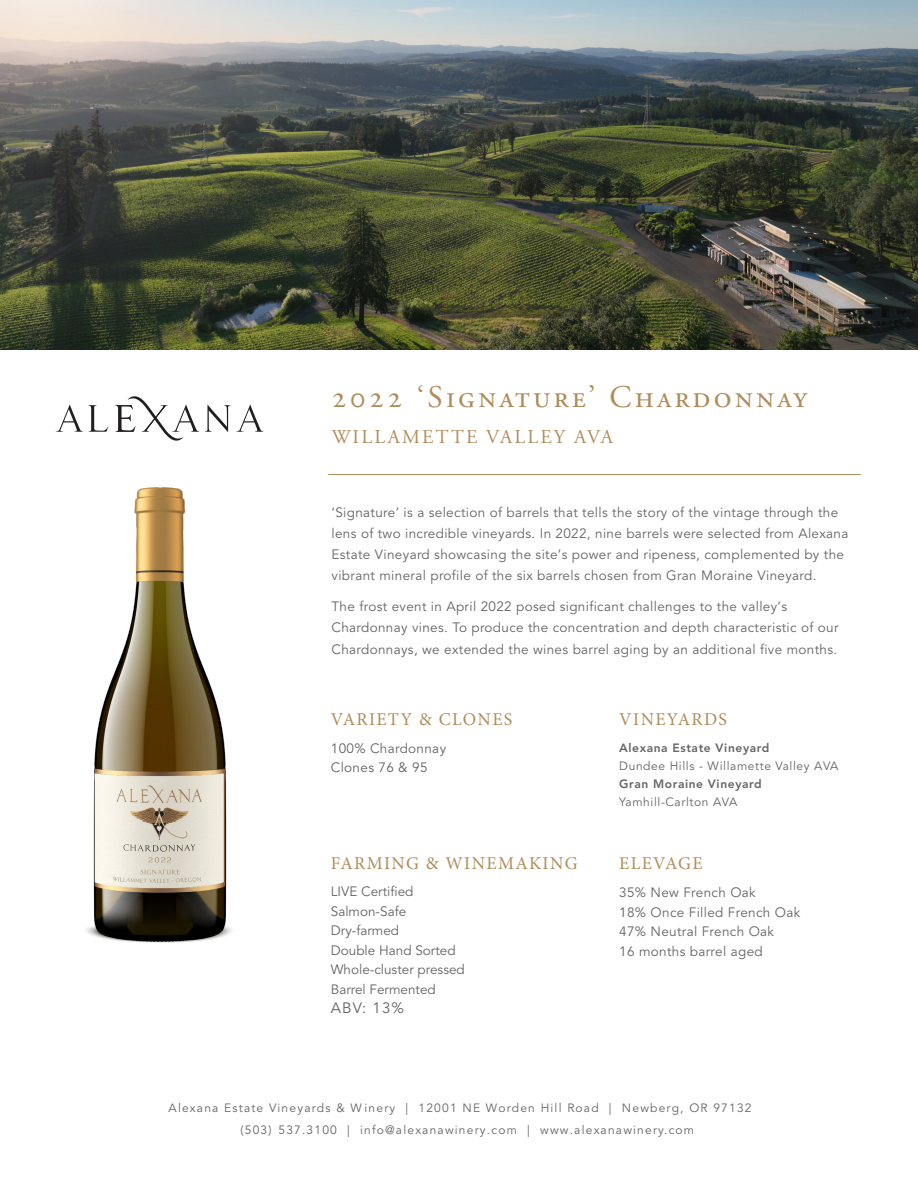
<style>
.page{position:relative;width:918px;height:1188px;background:#fff}
.page>*{position:absolute;margin:0;border:0;box-sizing:border-box;transform-origin:0 0}
.t1{font:31.5px "Adobe Garamond Pro";letter-spacing:.1em;color:#b08c5b}
.t2{font:19.5px "Adobe Garamond Pro";letter-spacing:.115em;color:#b08c5b}
.t3{font:18px "Minion Pro";letter-spacing:.075em;color:#b08c5b}
.t4{font:15px "Avenir";color:#646464}
.Blurb_Body_Text{font:13.5px/21px "Avenir";letter-spacing:.025em;color:#646464}
.Blurb_Body_Text-2{font:13.5px "Avenir";color:#646464}
.t5{font:12px/21.3px "Avenir";letter-spacing:.1em;color:#646464}
.t6{font:12px "Avenir";letter-spacing:.05em;color:#656565}
.t7{font:800 12px "Avenir";letter-spacing:.05em;color:#656565}
.s1{font-family:"Avenir LT Std"}
</style>
<div class="page">
<svg style="left:56px;top:405px;width:52px;height:27px"></svg>
<svg style="left:205px;top:405px;width:58px;height:27px"></svg>
<svg style="left:115px;top:396px;width:84px;height:45px"></svg>
<img style="left:0;top:0;width:918px;height:350px">
<hr style="left:328px;top:474px;width:533px;height:1px;background:#b08c5b">
<img style="left:86px;top:487px;width:146px;height:456px">
<p class="t1" style="left:332px;top:378px;width:477px">2022 ‘Signature’ Chardonnay</p>
<p class="t2" style="left:332px;top:425px;width:283px">WILLAMETTE VALLEY AVA</p>
<p class="Blurb_Body_Text" style="left:332px;top:502px;width:518px">‘Signature’ is a selection of barrels that tells the story of the vintage through the lens of two incredible vineyards. In 2022, nine barrels were selected from Alexana Estate Vineyard showcasing the site’s power and ripeness, complemented by the vibrant mineral profile of the six barrels chosen from Gran Moraine Vineyard.</p>
<p class="Blurb_Body_Text" style="left:332px;top:597px;width:509px">The frost event in April 2022 posed significant challenges to the valley’s<br>Chardonnay vines. To produce the concentration and depth characteristic of our<br>Chardonnays, we extended the wines barrel aging by an additional five months.</p>
<p class="t3" style="left:331px;top:707px;width:183px">VARIETY &amp; CLONES</p>
<p class="t3" style="left:619px;top:707px;width:109px">VINEYARDS</p>
<p class="Blurb_Body_Text" style="left:331px;top:738px;width:117px">100% Chardonnay</p>
<p class="Blurb_Body_Text" style="left:331px;top:757px;width:98px">Clones 76 &amp; 95</p>
<p class="t7" style="left:619px;top:739px;width:152px">Alexana Estate Vineyard</p>
<p class="t6" style="left:619px;top:757px;width:221px">Dundee Hills - Willamette Valley AVA</p>
<p class="t7" style="left:619px;top:775px;width:144px">Gran Moraine Vineyard</p>
<p class="t6" style="left:619px;top:793px;width:120px">Yamhill-Carlton AVA</p>
<p class="t3" style="left:331px;top:851px;width:248px">FARMING &amp; WINEMAKING</p>
<p class="t3" style="left:619px;top:851px;width:85px">ELEVAGE</p>
<p class="Blurb_Body_Text-2" style="left:331px;top:882px;width:84px">LIVE Certified</p>
<p class="Blurb_Body_Text-2" style="left:331px;top:901px;width:77px">Salmon-Safe</p>
<p class="Blurb_Body_Text-2" style="left:331px;top:921px;width:70px">Dry-farmed</p>
<p class="Blurb_Body_Text-2" style="left:331px;top:940px;width:126px">Double Hand Sorted</p>
<p class="Blurb_Body_Text-2" style="left:331px;top:960px;width:135px">Whole-cluster pressed</p>
<p class="Blurb_Body_Text-2" style="left:331px;top:979px;width:106px">Barrel Fermented</p>
<p class="t4" style="left:331px;top:997px;width:75px">ABV: 13%</p>
<p class="Blurb_Body_Text" style="left:619px;top:883px;width:138px">35% New French Oak</p>
<p class="Blurb_Body_Text" style="left:619px;top:902px;width:183px">18% Once Filled French Oak</p>
<p class="Blurb_Body_Text" style="left:619px;top:922px;width:156px">47% Neutral French Oak</p>
<p class="Blurb_Body_Text" style="left:619px;top:941px;width:145px">16 months barrel aged</p>
<p class="t5" style="left:240px;top:1098px;width:513px;text-indent:-72px">Alexana Estate Vineyards &amp; W inery | 12001 NE Worden Hill Road | Newberg, OR 97132 (503) 537.3100 | <span class="s1">info@alexanawinery.c</span>om | www.alexanawinery.com</p>
</div>
